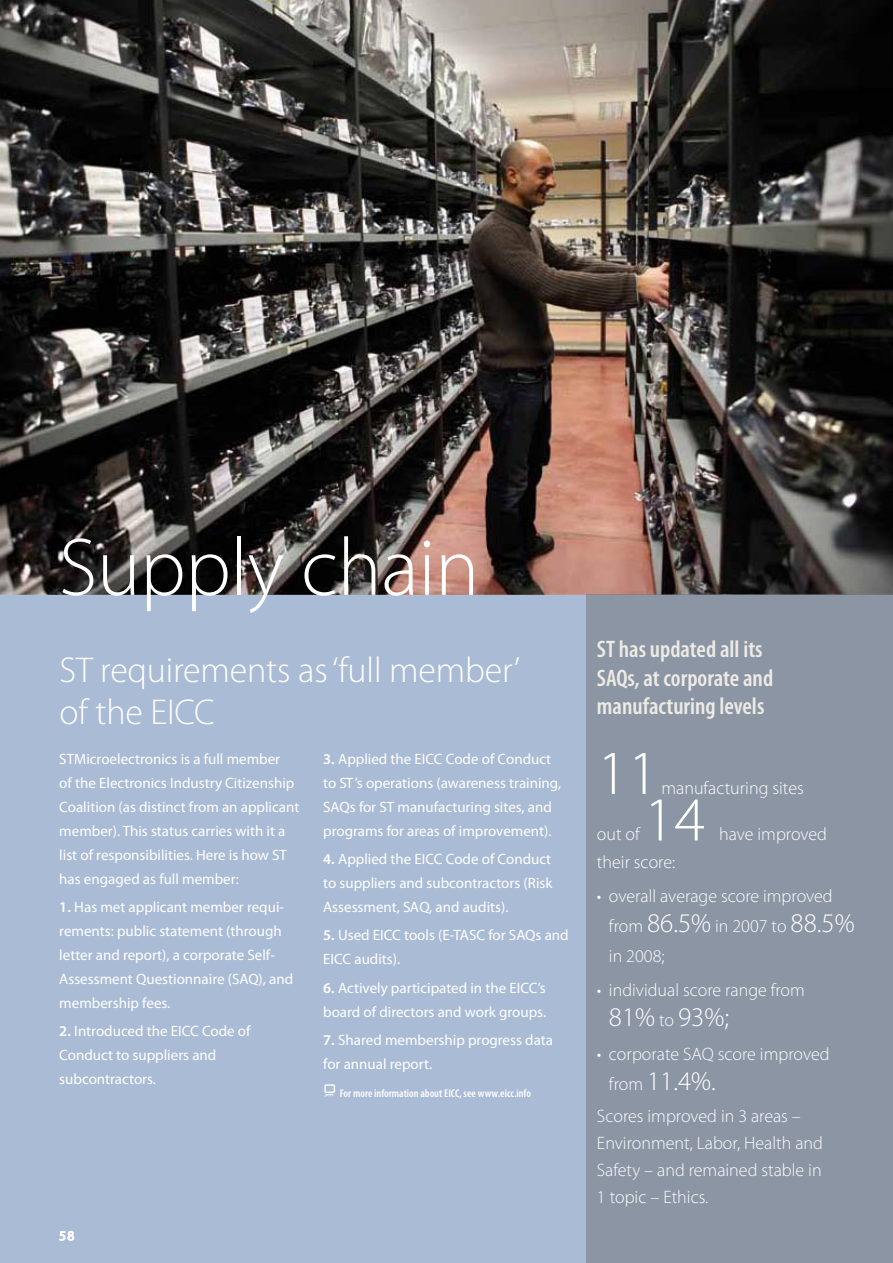
<style>
.page{position:relative;width:893px;height:1263px;background:#fff}
.page>*{position:absolute;margin:0;border:0;box-sizing:border-box;transform-origin:0 0}
.t1{font:300 82.5px "Myriad Pro";letter-spacing:-.005em;color:#fff}
.t2{font:300 63px "Myriad Pro";color:#fff}
.t3{font:300 36px/42px "Myriad Pro";letter-spacing:-.005em;color:#fff}
.t4{font:300 27px "Myriad Pro";color:#fff}
.t5{font:600 condensed 24px/28.5px "Myriad Pro";color:#eeebe5}
.t6{font:300 18px/27px "Myriad Pro";color:#fff}
.t7{font:15px/24px "Myriad Pro";color:#fff}
.t8{font:600 condensed 11.25px "Myriad Pro";color:#fff}
.s1{font-weight:600}
.s2{font-family:"Tips LT Std Bcom";font-weight:400;font-stretch:normal;font-size:16.5px}
.s3{font-size:27px}
.s4{font-size:18px}
</style>
<div class="page">
<div style="left:0;top:594px;width:893px;height:669px;background:#aabbd5"></div>
<svg style="left:59px;top:1231px;width:16px;height:10px"></svg>
<img style="left:0;top:0;width:893px;height:595px">
<div style="left:587px;top:595px;width:306px;height:668px;background:#8b95a4"></div>
<img style="left:587px;top:594px;width:306px;height:1px">
<h1 class="t1" style="left:59px;top:518px;width:422px">Supply chain</h1>
<h3 class="t3" style="left:60px;top:649px;width:462px">ST requirements as ‘full member’ of the EICC</h3>
<p class="t7" style="left:59px;top:747px;width:241px">STMicroelectronics is a full member<br>of the Electronics Industry Citizenship Coalition (as distinct from an applicant member). This status carries with it a list of responsibilities. Here is how ST has engaged as full member:</p>
<p class="t7" style="left:59px;top:895px;width:235px"><span class="s1">1.</span> Has met applicant member requi&shy;rements: public statement (through letter and report), a corporate Self-<br>Assessment Questionnaire (SAQ), and membership fees.</p>
<p class="t7" style="left:59px;top:1019px;width:193px"><span class="s1">2.</span> Introduced the EICC Code of<br>Conduct to suppliers and subcontractors.</p>
<p class="t7" style="left:323px;top:747px;width:239px"><span class="s1">3.</span> Applied the EICC Code of Conduct to ST’s operations (awareness training, SAQs for ST manufacturing sites, and programs for areas of improvement).</p>
<p class="t7" style="left:323px;top:847px;width:231px;text-align:justify"><span class="s1">4.</span> Applied the EICC Code of Conduct to suppliers and subcontractors (Risk Assessment, SAQ, and audits).</p>
<p class="t7" style="left:323px;top:923px;width:247px"><span class="s1">5.</span> Used EICC tools (E-TASC for SAQs and<br>EICC audits).</p>
<p class="t7" style="left:323px;top:975px;width:224px"><span class="s1">6.</span> Actively participated in the EICC’s board of directors and work groups.</p>
<p class="t7" style="left:323px;top:1028px;width:231px"><span class="s1">7.</span> Shared membership progress data for annual report.</p>
<p class="t8" style="left:323px;top:1086px;width:209px"><span class="s2">5</span> For more information about EICC, see www.eicc.info</p>
<h3 class="t5" style="left:597px;top:635px;width:178px">ST has updated all its<br>SAQs, at corporate and manufacturing levels</h3>
<h2 class="t2" style="left:597px;top:735px;width:63px">11</h2>
<p class="t6" style="left:661px;top:774px;width:144px">manufacturing sites</p>
<h2 class="t2" style="left:644px;top:781px;width:63px">14</h2>
<p class="t6" style="left:597px;top:821px;width:44px">out of</p>
<p class="t6" style="left:719px;top:821px;width:109px">have improved</p>
<p class="t6" style="left:597px;top:848px;width:80px">their score:</p>
<p class="t6" style="left:609px;top:880px;width:247px;line-height:30px;text-indent:-12px">• overall average score improved from <span class="s3">86.5%</span> in 2007 to <span class="s3">88.5% </span>in 2008;</p>
<p class="t6" style="left:597px;top:976px;width:209px">• individual score range from</p>
<h3 class="t4" style="left:609px;top:1001px;width:122px">81% <span class="s4">to</span> 93%;</h3>
<p class="t6" style="left:597px;top:1040px;width:234px">• corporate SAQ score improved</p>
<h3 class="t4" style="left:609px;top:1065px;width:108px"><span class="s4">from</span> 11.4%.</h3>
<p class="t6" style="left:597px;top:1102px;width:227px">Scores improved in 3 areas –<br>Environment, Labor, Health and<br>Safety – and remained stable in<br>1 topic – Ethics.</p>
</div>
